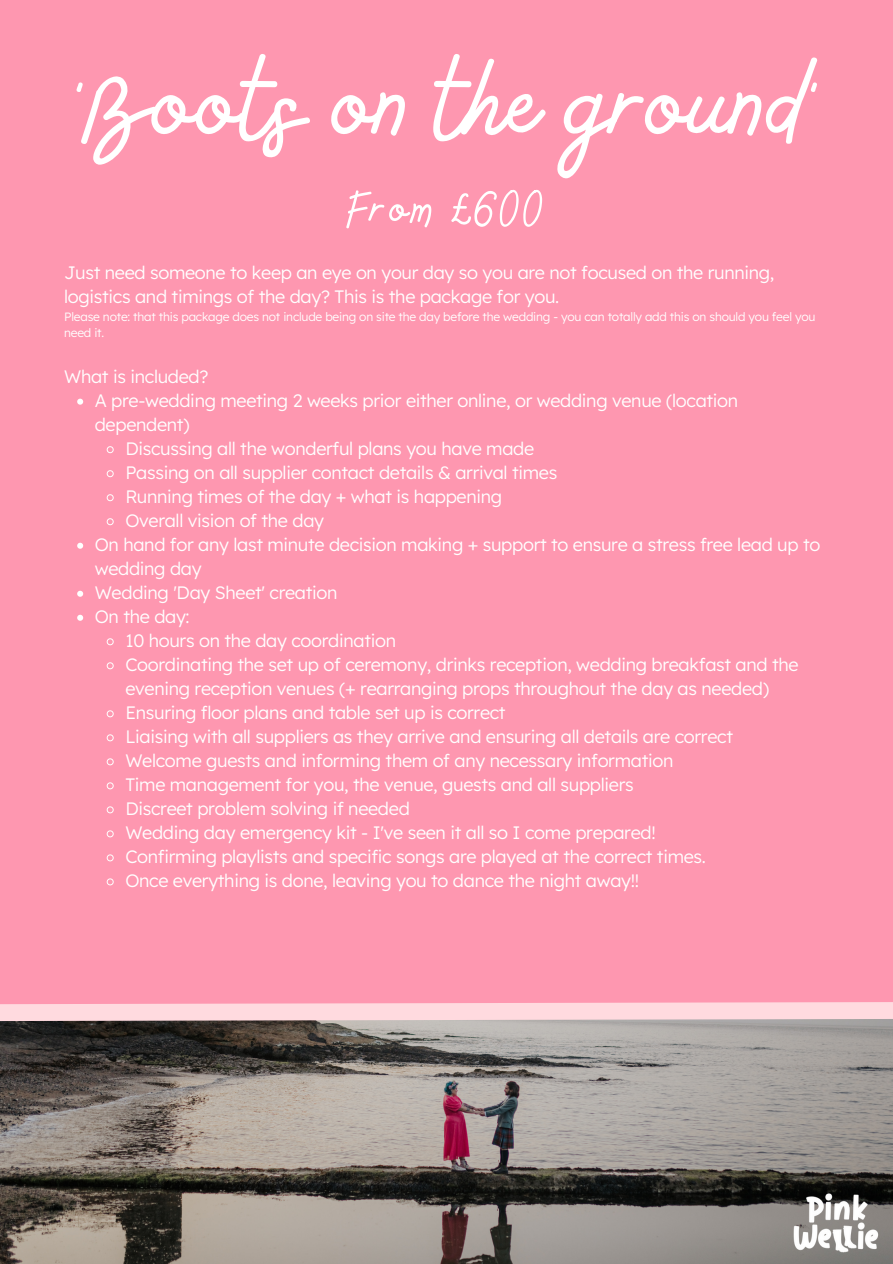
<style>
.page{position:relative;width:893px;height:1264px;background:#fff}
.page>*{position:absolute;margin:0;border:0;box-sizing:border-box;transform-origin:0 0}
.t1{font:120px "Bellaboo";color:#fff}
.t2{font:51.75px "Bellaboo";letter-spacing:.08em;color:#fff}
.t3{font:300 18px/24px "Lexend Deca";letter-spacing:-.015em;color:#fff}
.t4{font:300 12px/16px "Lexend Deca";letter-spacing:-.015em;color:#fff}
</style>
<div class="page">
<div style="left:0;top:0;width:892px;height:1263px;background:#fe97b0"></div>
<img style="left:0;top:1029px;width:892px;height:234px">
<img style="left:762px;top:1149px;width:130px;height:114px">
<svg style="left:77px;top:398px;width:6px;height:6px"></svg>
<svg style="left:106px;top:446px;width:8px;height:8px"></svg>
<svg style="left:106px;top:470px;width:8px;height:8px"></svg>
<svg style="left:106px;top:494px;width:8px;height:8px"></svg>
<svg style="left:106px;top:518px;width:8px;height:8px"></svg>
<svg style="left:77px;top:542px;width:6px;height:6px"></svg>
<svg style="left:77px;top:590px;width:6px;height:6px"></svg>
<svg style="left:77px;top:614px;width:6px;height:6px"></svg>
<svg style="left:106px;top:638px;width:8px;height:8px"></svg>
<svg style="left:106px;top:662px;width:8px;height:8px"></svg>
<svg style="left:106px;top:710px;width:8px;height:8px"></svg>
<svg style="left:106px;top:734px;width:8px;height:8px"></svg>
<svg style="left:106px;top:758px;width:8px;height:8px"></svg>
<svg style="left:106px;top:782px;width:8px;height:8px"></svg>
<svg style="left:106px;top:806px;width:8px;height:8px"></svg>
<svg style="left:106px;top:830px;width:8px;height:8px"></svg>
<svg style="left:106px;top:854px;width:8px;height:8px"></svg>
<svg style="left:106px;top:878px;width:8px;height:8px"></svg>
<svg style="left:0;top:1002px;width:892px;height:27px;background:#d6b9bc"></svg>
<h3 class="t1" style="left:71px;top:27px;width:753px">'Boots on the ground'</h3>
<p class="t2" style="left:347px;top:175px;width:201px">From £600</p>
<h2 class="t3" style="left:64px;top:260px;width:711px">Just need someone to keep an eye on your day so you are not focused on the running, logistics and timings of the day? This is the package for you.</h2>
<p class="t4" style="left:64px;top:308px;width:752px">Please note: that this package does not include being on site the day before the wedding - you can totally add this on should you feel you need it.</p>
<p class="t3" style="left:64px;top:364px;width:146px">What is included?</p>
<h3 class="t3" style="left:95px;top:388px;width:645px">A pre-wedding meeting 2 weeks prior either online, or wedding venue (location dependent)</h3>
<h3 class="t3" style="left:125px;top:436px;width:410px">Discussing all the wonderful plans you have made</h3>
<h3 class="t3" style="left:125px;top:460px;width:433px">Passing on all supplier contact details &amp; arrival times</h3>
<h3 class="t3" style="left:125px;top:484px;width:378px">Running times of the day + what is happening</h3>
<h3 class="t3" style="left:125px;top:508px;width:200px">Overall vision of the day</h3>
<h3 class="t3" style="left:95px;top:532px;width:727px">On hand for any last minute decision making + support to ensure a stress free lead up to wedding day</h3>
<h3 class="t3" style="left:95px;top:580px;width:244px">Wedding 'Day Sheet' creation</h3>
<h3 class="t3" style="left:95px;top:604px;width:96px">On the day:</h3>
<h3 class="t3" style="left:125px;top:628px;width:272px">10 hours on the day coordination</h3>
<h3 class="t3" style="left:125px;top:652px;width:674px">Coordinating the set up of ceremony, drinks reception, wedding breakfast and the evening reception venues (+ rearranging props throughout the day as needed)</h3>
<h3 class="t3" style="left:125px;top:700px;width:382px">Ensuring floor plans and table set up is correct</h3>
<h3 class="t3" style="left:125px;top:724px;width:609px">Liaising with all suppliers as they arrive and ensuring all details are correct</h3>
<h3 class="t3" style="left:125px;top:748px;width:549px">Welcome guests and informing them of any necessary information</h3>
<h3 class="t3" style="left:125px;top:772px;width:509px">Time management for you, the venue, guests and all suppliers</h3>
<h3 class="t3" style="left:125px;top:796px;width:286px">Discreet problem solving if needed</h3>
<h3 class="t3" style="left:125px;top:820px;width:531px">Wedding day emergency kit - I've seen it all so I come prepared!</h3>
<h3 class="t3" style="left:125px;top:844px;width:582px">Confirming playlists and specific songs are played at the correct times.</h3>
<h3 class="t3" style="left:125px;top:868px;width:515px">Once everything is done, leaving you to dance the night away!!</h3>
</div>
